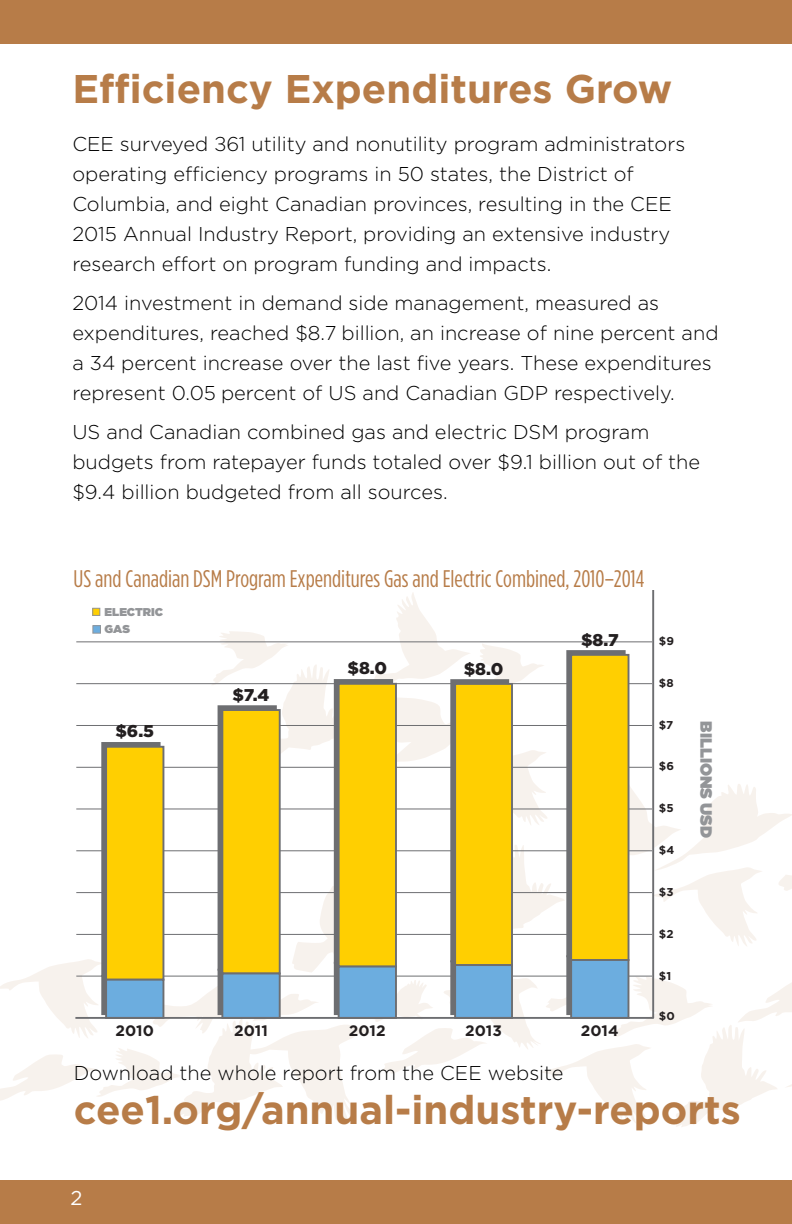
<style>
.page{position:relative;width:792px;height:1224px;background:#fff}
.page>*{position:absolute;margin:0;border:0;box-sizing:border-box;transform-origin:0 0}
.Heading_1{font:700 40px "Gotham";color:#b77c48}
.Heading_3{font:24px "Gotham Condensed";color:#b77c48}
.t1{font:300 20px/30px "Gotham";color:#000}
.t2{font:20px "Gotham";color:#fff}
.t3{font:900 17px "Gotham";color:#231f20}
.t4{font:900 16.4px "Gotham";color:#939598}
.t5{font:700 15.2px "Gotham";color:#231f20}
.t6{font:700 11.4px "Gotham";color:#231f20}
.t7{font:900 11.4px "Gotham";color:#939598}
</style>
<div class="page">
<div style="left:0;top:1181px;width:792px;height:43px;background:#b77c48"></div>
<div style="left:0;top:0;width:792px;height:43px;background:#b77c48"></div>
<svg style="left:0;top:590px;width:792px;height:537px"></svg>
<svg style="left:73px;top:591px;width:582px;height:429px"></svg>
<p class="Heading_1" style="left:72px;top:62px;width:601px">Efficiency Expenditures Grow</p>
<p class="t1" style="left:72px;top:128px;width:615px">CEE surveyed 361 utility and nonutility program administrators operating efficiency programs in 50 states, the District of Columbia, and eight Canadian provinces, resulting in the CEE 2015 Annual Industry Report, providing an extensive industry research effort on program funding and impacts.</p>
<p class="t1" style="left:72px;top:287px;width:648px">2014 investment in demand side management, measured as expenditures, reached $8.7 billion, an increase of nine percent and a 34 percent increase over the last five years. These expenditures represent 0.05 percent of US and Canadian GDP respectively.</p>
<p class="t1" style="left:72px;top:416px;width:629px">US and Canadian combined gas and electric DSM program budgets from ratepayer funds totaled over $9.1 billion out of the $9.4 billion budgeted from all sources.</p>
<p class="Heading_3" style="left:73px;top:565px;width:572px">US and Canadian DSM Program Expenditures Gas and Electric Combined, 2010–2014</p>
<p class="t7" style="left:105px;top:604px;width:60px">ELECTRIC</p>
<p class="t7" style="left:105px;top:621px;width:27px">GAS</p>
<p class="t3" style="left:115px;top:719px;width:40px">$6.5</p>
<p class="t3" style="left:233px;top:683px;width:39px">$7.4</p>
<p class="t3" style="left:348px;top:656px;width:41px">$8.0</p>
<p class="t3" style="left:464px;top:657px;width:41px">$8.0</p>
<p class="t3" style="left:581px;top:628px;width:39px">$8.7</p>
<p class="t5" style="left:116px;top:1020px;width:40px">2010</p>
<p class="t5" style="left:234px;top:1021px;width:35px">2011</p>
<p class="t5" style="left:349px;top:1021px;width:38px">2012</p>
<p class="t5" style="left:465px;top:1021px;width:38px">2013</p>
<p class="t5" style="left:581px;top:1021px;width:39px">2014</p>
<p class="t6" style="left:659px;top:633px;width:17px">$9</p>
<p class="t6" style="left:659px;top:675px;width:16px">$8</p>
<p class="t6" style="left:659px;top:717px;width:16px">$7</p>
<p class="t6" style="left:659px;top:759px;width:17px">$6</p>
<p class="t6" style="left:659px;top:801px;width:16px">$5</p>
<p class="t6" style="left:659px;top:843px;width:17px">$4</p>
<p class="t6" style="left:659px;top:884px;width:16px">$3</p>
<p class="t6" style="left:659px;top:926px;width:16px">$2</p>
<p class="t6" style="left:659px;top:968px;width:14px">$1</p>
<p class="t6" style="left:659px;top:1008px;width:17px">$0</p>
<p class="t4" style="left:718px;top:721px;width:118px;rotate:90deg">BILLIONS USD</p>
<p class="t1" style="left:74px;top:1058px;width:491px">Download the whole report from the CEE website</p>
<p class="Heading_1" style="left:74px;top:1084px;width:669px">cee1.org/annual-industry-reports</p>
<p class="t2" style="left:71px;top:1185px;width:13px">2</p>
</div>
